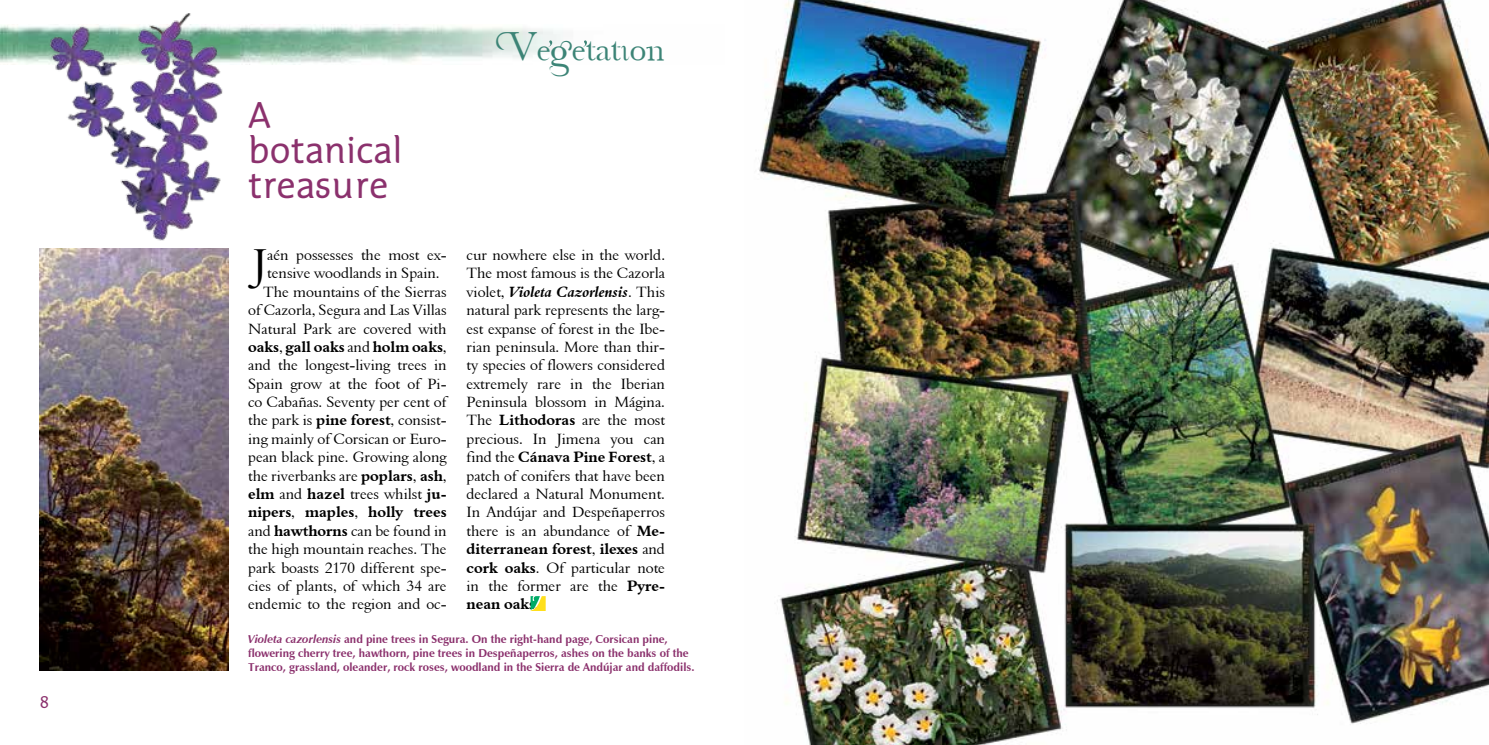
<style>
.page{position:relative;width:1489px;height:745px;background:#fff}
.page>*{position:absolute;margin:0;border:0;box-sizing:border-box;transform-origin:0 0}
.t1{font:42.7px "Aldine 401 BT Roman A";color:#000}
.t2{font:38.5px/35px "Edifice Classic";color:#8b316d}
.t3{font:35px "Organic Elements";color:#3c8476}
.t4{font:17.5px "Edifice Classic";color:#8b316d}
.t5{font:15.22px/18.4px "Aldine 401 BT Roman A";letter-spacing:-.005em;color:#000;text-align:justify}
.t6{font:15.22px "Aldine 401 BT Bold A";letter-spacing:-.005em;color:#000}
.t7{font:15.22px "Aldine 401 BT Bold Italic A";letter-spacing:-.005em;color:#000}
.t8{font:700 11.38px/13.7px "Zapf Humanist 601 BT";color:#8b316d}
.s1{font-family:"Aldine 401 BT Roman A"}
.s2{font-family:"Aldine 401 BT Bold A"}
.s3{font-style:italic}
</style>
<div class="page">
<img style="left:758px;top:0;width:730px;height:744px">
<img style="left:0;top:25px;width:563px;height:39px">
<img style="left:40px;top:13px;width:188px;height:657px">
<svg style="left:547px;top:40px;width:5px;height:8px"></svg>
<svg style="left:530px;top:596px;width:15px;height:14px"></svg>
<svg style="left:582px;top:40px;width:5px;height:8px"></svg>
<p class="t4" style="left:40px;top:687px;width:11px">8</p>
<h2 class="t2" style="left:248px;top:96px;width:156px">A botanical treasure</h2>
<h3 class="t3" style="left:496px;top:21px;width:170px">Vegetation</h3>
<h1 class="t1" style="left:253px;top:237px;width:16px">J</h1>
<p class="t5" style="left:267px;top:245px;width:181px">aén possesses the most ex-</p>
<p class="t5" style="left:466px;top:245px;width:200px">cur nowhere else in the world.<br>The most famous is the Cazorla</p>
<p class="t7" style="left:466px;top:282px;width:200px"><span class="s1">violet,</span> Violeta Cazorlensis<span class="s1">. This</span></p>
<p class="t5" style="left:466px;top:300px;width:200px">natural park represents the larg&shy;est expanse of forest in the Ibe&shy;rian peninsula. More than thir&shy;ty species of flowers considered extremely rare in the Iberian Peninsula blossom in Mágina.<br>The <span class="s2">Lithodoras</span> are the most precious. In Jimena you can</p>
<p class="t6" style="left:466px;top:447px;width:200px"><span class="s1">find the</span> Cánava Pine Forest<span class="s1">, a</span></p>
<p class="t5" style="left:466px;top:466px;width:200px">patch of conifers that have been declared a Natural Monument.<br>In Andújar and Despeñaperros there is an abundance of <span class="s2">Me-</span></p>
<p class="t6" style="left:466px;top:539px;width:200px">diterranean forest<span class="s1">,</span> ilexes <span class="s1">and</span></p>
<p class="t5" style="left:466px;top:557px;width:200px"><span class="s2">cork oaks</span>. Of particular note in the former are the <span class="s2">Pyre-</span></p>
<p class="t6" style="left:466px;top:594px;width:74px">nean oaks<span class="s1">.</span></p>
<p class="t8" style="left:248px;top:632px;width:448px"><span class="s3">Violeta cazorlensis</span> and pine trees in Segura. On the right-hand page, Corsican pine, flowering cherry tree, hawthorn, pine trees in Despeñaperros, ashes on the banks of the<br>Tranco, grassland, oleander, rock roses, woodland in the Sierra de Andújar and daffodils.</p>
<p class="t5" style="left:267px;top:263px;width:174px">tensive woodlands in Spain.</p>
<p class="t5" style="left:263px;top:282px;width:185px">The mountains of the Sierras</p>
<p class="t5" style="left:248px;top:300px;width:200px">of Cazorla, Segura and Las Villas</p>
<p class="t5" style="left:248px;top:319px;width:200px">Natural Park are covered with</p>
<p class="t6" style="left:248px;top:337px;width:200px">oaks<span class="s1">,</span> gall oaks <span class="s1">and</span> holm oaks<span class="s1">,</span></p>
<p class="t5" style="left:248px;top:355px;width:200px">and the longest-living trees in Spain grow at the foot of Pi&shy;co Cabañas. Seventy per cent of the park is <span class="s2">pine forest</span>, consist&shy;ing mainly of Corsican or Euro&shy;pean black pine. Growing along the riverbanks are <span class="s2">poplars</span>, <span class="s2">ash</span>, <span class="s2">elm</span> and <span class="s2">hazel</span> trees whilst <span class="s2">ju-</span></p>
<p class="t6" style="left:248px;top:502px;width:200px">nipers<span class="s1">,</span> maples<span class="s1">,</span> holly trees</p>
<p class="t5" style="left:248px;top:521px;width:200px">and <span class="s2">hawthorns</span> can be found in the high mountain reaches. The park boasts 2170 different spe&shy;cies of plants, of which 34 are endemic to the region and oc-</p>
</div>
